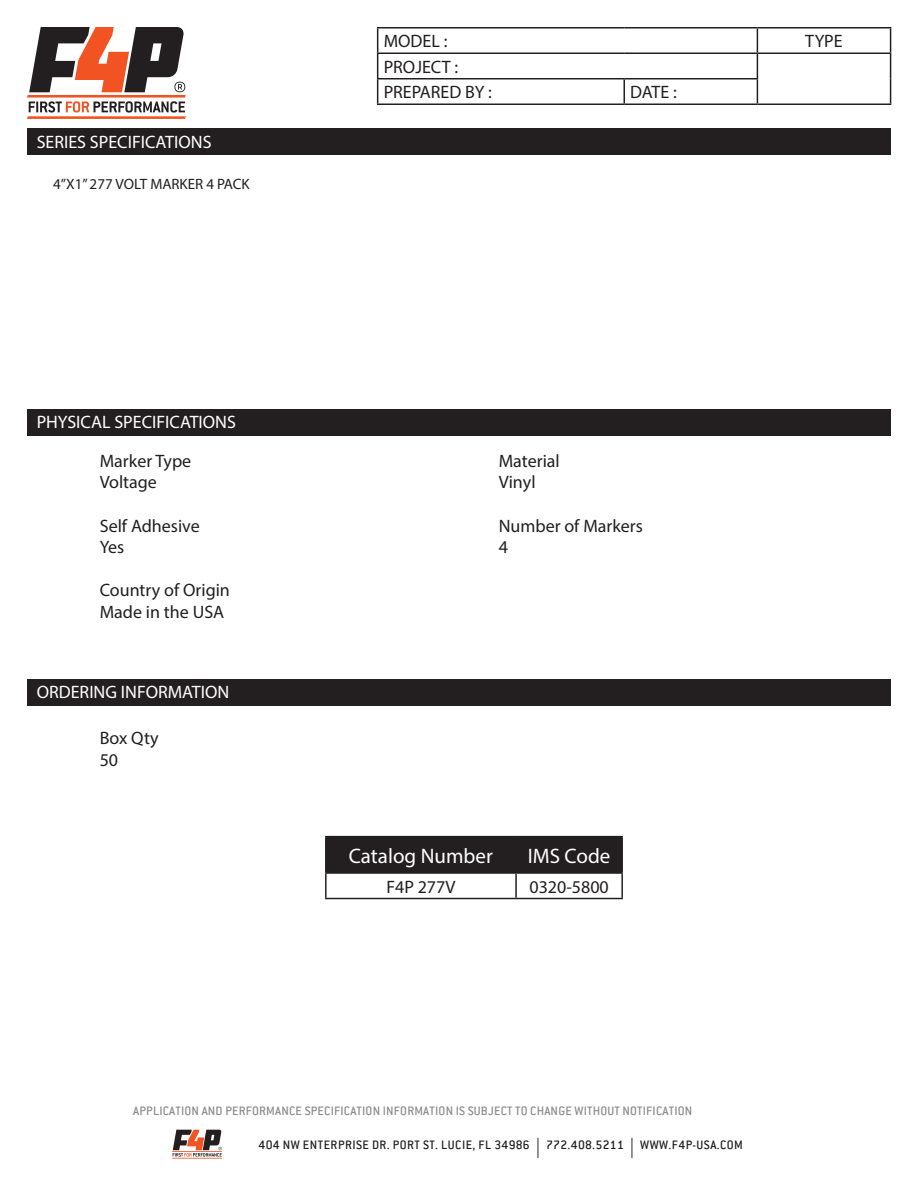
<style>
.page{position:relative;width:918px;height:1188px;background:#fff}
.page>*{position:absolute;margin:0;border:0;box-sizing:border-box;transform-origin:0 0}
.t1{font:21px "Myriad Pro";color:#fff}
.t2{font:18px/21.6px "Myriad Pro";color:#231f20}
.t3{font:18px "Myriad Pro";color:#fff}
.t4{font:15px "Myriad Pro";color:#231f20}
.t5{font:500 13.5px "Conduit ITC";letter-spacing:.015em;color:#8b8c8e}
.t6{font:500 13.5px "Conduit ITC";letter-spacing:.035em;color:#231f20}
.s1{font-family:"Myriad Pro";font-weight:400;font-size:20.25px}
</style>
<div class="page">
<svg style="left:27px;top:27px;width:159px;height:92px"></svg>
<hr style="left:172px;top:1151px;width:50px;height:1px;background:#f15422">
<hr style="left:172px;top:1158px;width:50px;height:1px;background:#f15422">
<svg style="left:173px;top:1130px;width:49px;height:27px"></svg>
<hr style="left:377px;top:27px;width:247px;height:1px;background:#231f20">
<hr style="left:624px;top:27px;width:133px;height:1px;background:#231f20">
<hr style="left:757px;top:27px;width:134px;height:1px;background:#231f20">
<hr style="left:377px;top:52px;width:247px;height:2px;background:#231f20">
<hr style="left:624px;top:52px;width:133px;height:2px;background:#231f20">
<hr style="left:757px;top:52px;width:134px;height:2px;background:#231f20">
<hr style="left:377px;top:78px;width:247px;height:2px;background:#231f20">
<svg style="left:377px;top:28px;width:1px;height:76px"></svg>
<hr style="left:624px;top:78px;width:134px;height:2px;background:#231f20">
<hr style="left:623px;top:80px;width:2px;height:24px;background:#231f20">
<svg style="left:757px;top:28px;width:1px;height:76px"></svg>
<svg style="left:890px;top:28px;width:1px;height:76px"></svg>
<hr style="left:377px;top:104px;width:247px;height:1px;background:#231f20">
<hr style="left:624px;top:104px;width:133px;height:1px;background:#231f20">
<hr style="left:757px;top:104px;width:134px;height:1px;background:#231f20">
<div style="left:27px;top:129px;width:864px;height:26px;background:#231f20"></div>
<div style="left:27px;top:410px;width:864px;height:26px;background:#231f20"></div>
<div style="left:27px;top:679px;width:864px;height:27px;background:#231f20"></div>
<div style="left:327px;top:837px;width:294px;height:35px;background:#231f20"></div>
<hr style="left:325px;top:836px;width:191px;height:1px;background:#231f20">
<hr style="left:325px;top:837px;width:2px;height:35px;background:#231f20">
<hr style="left:516px;top:836px;width:107px;height:1px;background:#231f20">
<hr style="left:515px;top:837px;width:2px;height:35px;background:#231f20">
<hr style="left:621px;top:837px;width:2px;height:35px;background:#231f20">
<hr style="left:325px;top:872px;width:191px;height:2px;background:#231f20">
<hr style="left:325px;top:874px;width:2px;height:24px;background:#231f20">
<hr style="left:516px;top:872px;width:107px;height:2px;background:#231f20">
<hr style="left:515px;top:874px;width:2px;height:24px;background:#231f20">
<hr style="left:621px;top:874px;width:2px;height:24px;background:#231f20">
<hr style="left:325px;top:898px;width:191px;height:1px;background:#231f20">
<hr style="left:516px;top:898px;width:107px;height:1px;background:#231f20">
<p class="t3" style="left:37px;top:131px;width:176px">SERIES SPECIFICATIONS</p>
<p class="t4" style="left:53px;top:175px;width:198px">4”X1” 277 VOLT MARKER 4 PACK</p>
<p class="t3" style="left:37px;top:411px;width:201px">PHYSICAL SPECIFICATIONS</p>
<p class="t2" style="left:100px;top:450px;width:93px">Marker Type<br>Voltage</p>
<p class="t2" style="left:100px;top:514px;width:102px">Self Adhesive<br>Yes</p>
<p class="t2" style="left:100px;top:579px;width:132px">Country of Origin<br>Made in the USA</p>
<p class="t3" style="left:37px;top:681px;width:194px">ORDERING INFORMATION</p>
<p class="t2" style="left:100px;top:727px;width:60px">Box Qty<br>50</p>
<p class="t2" style="left:384px;top:30px;width:65px">MODEL :</p>
<p class="t2" style="left:805px;top:30px;width:39px">TYPE</p>
<p class="t2" style="left:384px;top:54px;width:110px;line-height:25.5px">PROJECT :<br>PREPARED BY :</p>
<p class="t2" style="left:630px;top:81px;width:48px">DATE :</p>
<p class="t2" style="left:499px;top:450px;width:63px">Material<br>Vinyl</p>
<p class="t2" style="left:499px;top:514px;width:146px">Number of Markers<br>4</p>
<p class="t1" style="left:349px;top:843px;width:146px">Catalog Number</p>
<p class="t1" style="left:528px;top:843px;width:84px">IMS Code</p>
<p class="t2" style="left:386px;top:875px;width:71px">F4P 277V</p>
<p class="t2" style="left:529px;top:875px;width:81px">0320-5800</p>
<p class="t5" style="left:133px;top:1103px;width:561px">APPLICATION AND PERFORMANCE SPECIFICATION INFORMATION IS SUBJECT TO CHANGE WITHOUT NOTIFICATION</p>
<p class="t6" style="left:259px;top:1137px;width:486px">404 NW ENTERPRISE DR. PORT ST. LUCIE, FL 34986 <span class="s1">|</span> 772.408.5211 <span class="s1">|</span> WWW.F4P-USA.COM</p>
</div>
